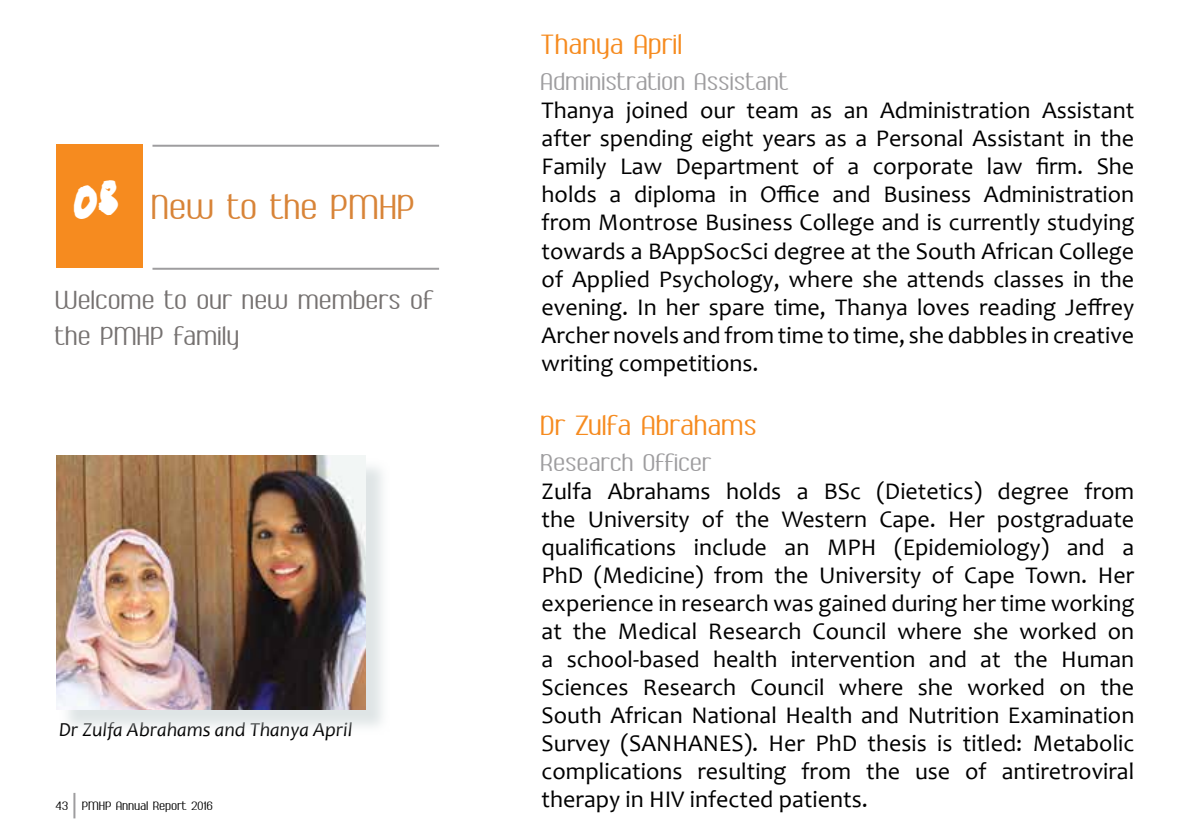
<style>
.page{position:relative;width:1191px;height:840px;background:#fff}
.page>*{position:absolute;margin:0;border:0;box-sizing:border-box;transform-origin:0 0}
.t1{font:40px "Ambrosia Demo";color:#d88438}
.t2{font:32px "Ambrosia Demo";color:#f68b1f}
.t3{font:30px/36px "Ambrosia Demo";color:#767271}
.t4{font:28px "Ambrosia Demo";color:#9e9d9f}
.t5{font:24px/28px "Candara";color:#000;text-align:justify}
.t6{font:italic 20px "Candara";color:#000}
.t7{font:14px "Ambrosia Demo";color:#000}
.s1{font-family:"shash";font-size:26.4px;color:#fff}
</style>
<div class="page">
<hr style="left:73px;top:792px;width:2px;height:26px;background:#9e9d9f">
<div style="left:56px;top:145px;width:86px;height:122px;background:#f68b1f"></div>
<hr style="left:152px;top:145px;width:287px;height:2px;background:#9e9d9f">
<hr style="left:152px;top:267px;width:287px;height:2px;background:#9e9d9f">
<div style="left:59px;top:458px;width:331px;height:276px;background:#d5ddde;opacity:.75"></div>
<img style="left:56px;top:455px;width:310px;height:254px">
<h1 class="t1" style="left:74px;top:192px;width:345px"><span class="s1">08</span> New to the PMHP</h1>
<p class="t3" style="left:56px;top:283px;width:379px">Welcome to our new members of the PMHP family</p>
<p class="t6" style="left:59px;top:716px;width:295px">Dr Zulfa Abrahams and Thanya April</p>
<p class="t7" style="left:56px;top:800px;width:159px">43 PMHP Annual Report 2016</p>
<h2 class="t2" style="left:541px;top:33px;width:144px">Thanya April</h2>
<p class="t4" style="left:541px;top:72px;width:249px">Administration Assistant</p>
<p class="t5" style="left:541px;top:96px;width:594px">Thanya joined our team as an Administration Assistant after spending eight years as a Personal Assistant in the Family Law Department of a corporate law firm. She holds a diploma in Office and Business Administration from Montrose Business College and is currently studying towards a BAppSocSci degree at the South African College of Applied Psychology, where she attends classes in the evening. In her spare time, Thanya loves reading Jeffrey Archer novels and from time to time, she dabbles in creative writing competitions.</p>
<h2 class="t2" style="left:541px;top:413px;width:218px">Dr Zulfa Abrahams</h2>
<p class="t4" style="left:541px;top:452px;width:172px">Research Officer</p>
<p class="t5" style="left:541px;top:476px;width:594px">Zulfa Abrahams holds a BSc (Dietetics) degree from the University of the Western Cape. Her postgraduate qualifications include an MPH (Epidemiology) and a PhD (Medicine) from the University of Cape Town. Her experience in research was gained during her time working at the Medical Research Council where she worked on a school-based health intervention and at the Human Sciences Research Council where she worked on the South African National Health and Nutrition Examination Survey (SANHANES). Her PhD thesis is titled: Metabolic complications resulting from the use of antiretroviral therapy in HIV infected patients.</p>
</div>
